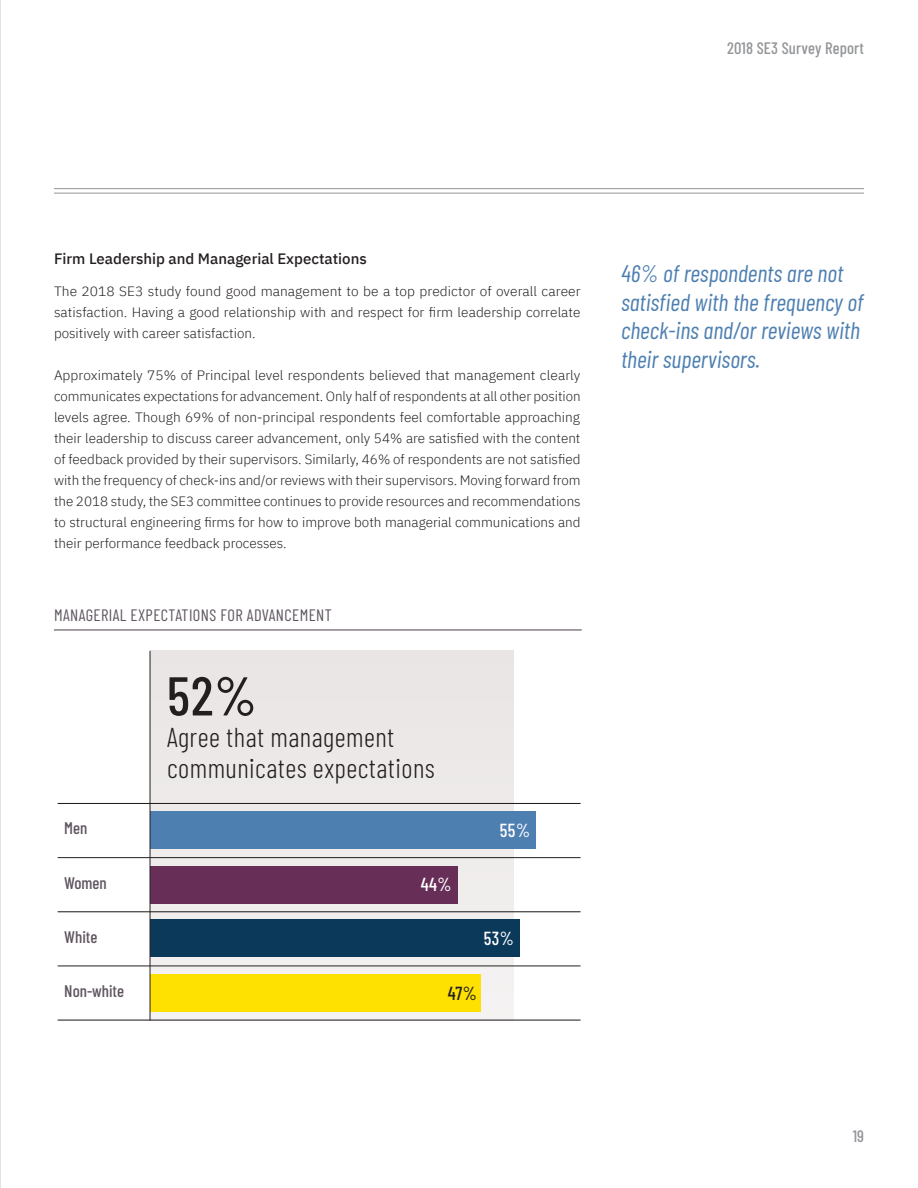
<style>
.page{position:relative;width:918px;height:1188px;background:#fff}
.page>*{position:absolute;margin:0;border:0;box-sizing:border-box;transform-origin:0 0}
.t1{font:500 54.6px "Barlow Condensed";color:#231f20}
.t2{font:300 27.3px/31.5px "Barlow Condensed";letter-spacing:.015em;color:#231f20}
.PULLQUOTE{font:italic 24px/28.5px "Barlow Condensed";color:#4d7fb1}
.t3{font:500 18.9px "Barlow Condensed";letter-spacing:.025em;color:#5f555f}
.t4{font:500 18.9px "Barlow Condensed";color:#fff;scale:.96 1}
.t5{font:500 18.9px "Barlow Condensed";color:#231f20;scale:.96 1}
.t6{font:500 16.8px "Barlow Condensed";color:#5f555f}
.Figure_title{font:16.5px "Barlow Condensed";letter-spacing:.025em;color:#5f555f}
.t7{font:500 16.5px "Barlow Condensed";letter-spacing:.01em;color:#939598}
.Inbody_Heading{font:500 15px "IBM Plex Sans";color:#231f20}
.BODY{font:300 13.5px/21px "IBM Plex Sans";color:#231f20;text-align:justify}
</style>
<div class="page">
<hr style="left:54px;top:193px;width:810px;height:1px;background:#939598">
<hr style="left:54px;top:188px;width:810px;height:1px;background:#939598">
<div style="left:150px;top:651px;width:363px;height:370px;background:#ece8e8"></div>
<hr style="left:58px;top:857px;width:523px;height:1px;background:#231f20">
<hr style="left:58px;top:966px;width:523px;height:1px;background:#231f20">
<hr style="left:58px;top:803px;width:523px;height:1px;background:#231f20">
<hr style="left:58px;top:911px;width:523px;height:1px;background:#231f20">
<hr style="left:58px;top:1020px;width:523px;height:1px;background:#231f20">
<div style="left:150px;top:811px;width:385px;height:38px;background:#4d7fb1"></div>
<div style="left:150px;top:866px;width:307px;height:38px;background:#672f57"></div>
<div style="left:150px;top:920px;width:369px;height:37px;background:#0b395a"></div>
<div style="left:150px;top:974px;width:331px;height:38px;background:#fee101"></div>
<hr style="left:150px;top:651px;width:1px;height:370px;background:#231f20">
<hr style="left:54px;top:629px;width:528px;height:2px;background:#5f555f">
<hr style="left:0;top:0;width:1px;height:1188px;background:#c7c8ca">
<p class="t7" style="left:727px;top:36px;width:138px">2018 SE3 Survey Report</p>
<p class="Inbody_Heading" style="left:54px;top:247px;width:314px">Firm Leadership and Managerial Expectations</p>
<p class="BODY" style="left:54px;top:279px;width:528px">The 2018 SE3 study found good management to be a top predictor of overall career satisfaction. Having a good relationship with and respect for firm leadership correlate positively with career satisfaction.</p>
<p class="BODY" style="left:54px;top:363px;width:528px">Approximately 75% of Principal level respondents believed that management clearly communicates expectations for advancement. Only half of respondents at all other position levels agree. Though 69% of non-principal respondents feel comfortable approaching their leadership to discuss career advancement, only 54% are satisfied with the content of feedback provided by their supervisors. Similarly, 46% of respondents are not satisfied with the frequency of check-ins and/or reviews with their supervisors. Moving forward from the 2018 study, the SE3 committee continues to provide resources and recommendations to structural engineering firms for how to improve both managerial communications and their performance feedback processes.</p>
<p class="Figure_title" style="left:54px;top:603px;width:279px">MANAGERIAL EXPECTATIONS FOR ADVANCEMENT</p>
<p class="t3" style="left:58px;top:605px;width:236px">EXPECTATIONS FOR ADVANCEMENT</p>
<p class="t1" style="left:167px;top:657px;width:91px">52%</p>
<p class="t2" style="left:167px;top:719px;width:269px">Agree that management communicates expectations</p>
<p class="t6" style="left:64px;top:816px;width:25px">Men</p>
<p class="t4" style="left:500px;top:817px;width:33px">55%</p>
<p class="t6" style="left:64px;top:871px;width:44px">Women</p>
<p class="t4" style="left:421px;top:871px;width:34px">44%</p>
<p class="t6" style="left:64px;top:925px;width:35px">White</p>
<p class="t4" style="left:484px;top:925px;width:33px">53%</p>
<p class="t6" style="left:64px;top:979px;width:61px">Non-white</p>
<p class="t5" style="left:448px;top:979px;width:32px">47%</p>
<p class="PULLQUOTE" style="left:621px;top:257px;width:244px">46% of respondents are not satisfied with the frequency of check-ins and/or reviews with their supervisors.</p>
<p class="t7" style="left:853px;top:1124px;width:13px">19</p>
</div>
